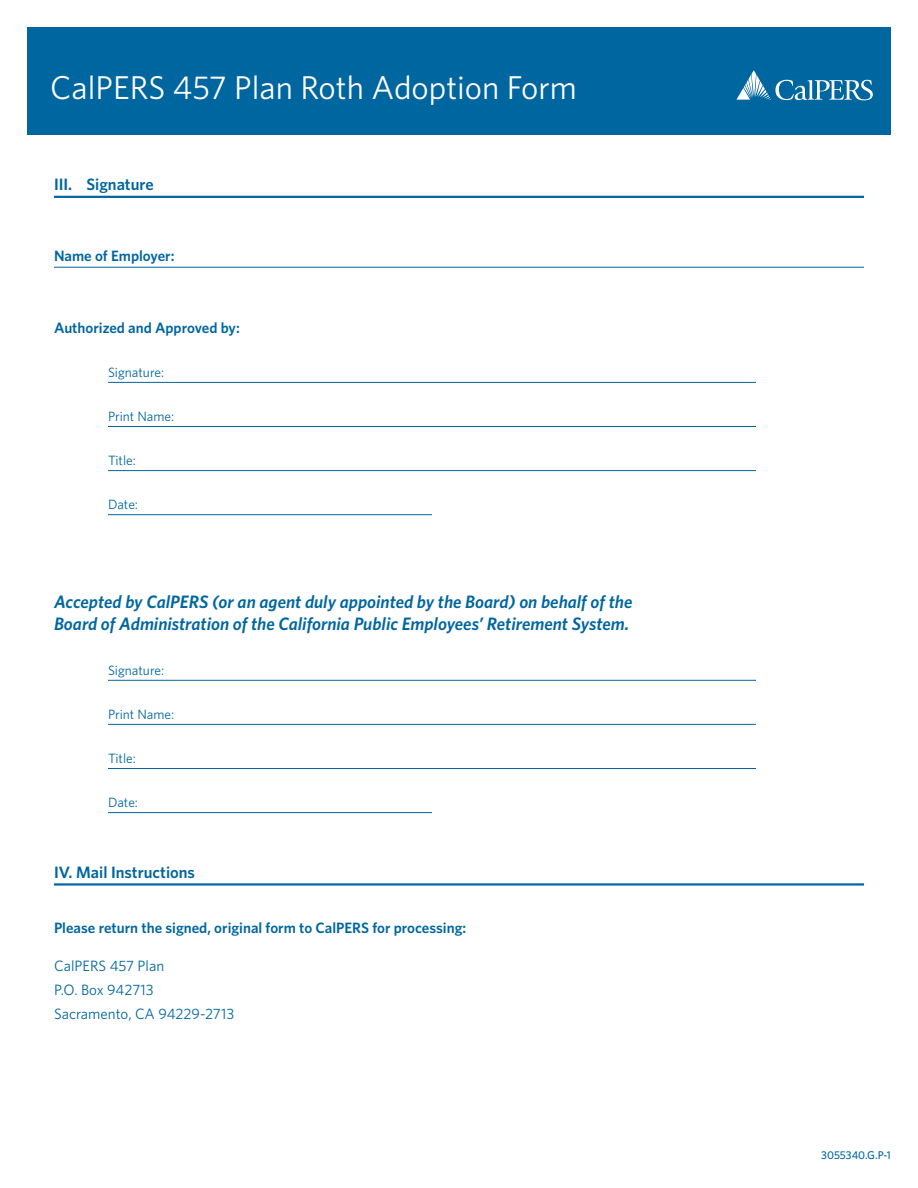
<style>
.page{position:relative;width:918px;height:1188px;background:#fff}
.page>*{position:absolute;margin:0;border:0;box-sizing:border-box;transform-origin:0 0}
.t1{font:33px "Whitney";color:#fff}
.Main_Text_-_sidebar{font:italic 600 18px/22.5px "Whitney";color:#0066a0}
.form_section_head{font:600 16.5px "Whitney";color:#0066a0}
.Main_Text_-_sidebar-2{font:600 15px "Whitney";color:#0066a0}
.Main_Text_-_sidebar-3{font:15px "Whitney";color:#0066a0}
.Main_Text_-_sidebar-4{font:13.5px "Whitney";color:#0066a0}
.t2{font:500 11.25px "Whitney";color:#0066a0}
</style>
<div class="page">
<hr style="left:54px;top:196px;width:810px;height:2px;background:#0066a0">
<hr style="left:54px;top:267px;width:810px;height:1px;background:#0066a0">
<hr style="left:108px;top:382px;width:648px;height:1px;background:#0066a0">
<hr style="left:108px;top:426px;width:648px;height:1px;background:#0066a0">
<hr style="left:108px;top:470px;width:648px;height:1px;background:#0066a0">
<hr style="left:108px;top:514px;width:324px;height:1px;background:#0066a0">
<hr style="left:108px;top:680px;width:648px;height:1px;background:#0066a0">
<hr style="left:108px;top:724px;width:648px;height:1px;background:#0066a0">
<hr style="left:108px;top:768px;width:648px;height:1px;background:#0066a0">
<hr style="left:108px;top:812px;width:324px;height:1px;background:#0066a0">
<hr style="left:54px;top:883px;width:810px;height:3px;background:#0066a0">
<div style="left:27px;top:27px;width:864px;height:108px;background:#0066a0"></div>
<svg style="left:736px;top:70px;width:137px;height:31px"></svg>
<p class="t1" style="left:50px;top:65px;width:528px">CalPERS 457 Plan Roth Adoption Form</p>
<p class="form_section_head" style="left:54px;top:174px;width:101px">III. Signature</p>
<p class="Main_Text_-_sidebar-2" style="left:54px;top:246px;width:122px">Name of Employer:</p>
<p class="Main_Text_-_sidebar-2" style="left:54px;top:317px;width:187px">Authorized and Approved by:</p>
<p class="Main_Text_-_sidebar-4" style="left:108px;top:363px;width:58px">Signature:</p>
<p class="Main_Text_-_sidebar-4" style="left:108px;top:407px;width:68px">Print Name:</p>
<p class="Main_Text_-_sidebar-4" style="left:108px;top:451px;width:29px">Title:</p>
<p class="Main_Text_-_sidebar-4" style="left:108px;top:495px;width:32px">Date:</p>
<p class="Main_Text_-_sidebar" style="left:54px;top:590px;width:580px">Accepted by CalPERS (or an agent duly appointed by the Board) on behalf of the<br>Board of Administration of the California Public Employees’ Retirement System.</p>
<p class="Main_Text_-_sidebar-4" style="left:108px;top:661px;width:58px">Signature:</p>
<p class="Main_Text_-_sidebar-4" style="left:108px;top:705px;width:68px">Print Name:</p>
<p class="Main_Text_-_sidebar-4" style="left:108px;top:749px;width:29px">Title:</p>
<p class="Main_Text_-_sidebar-4" style="left:108px;top:793px;width:32px">Date:</p>
<p class="form_section_head" style="left:54px;top:861px;width:143px">IV. Mail Instructions</p>
<p class="Main_Text_-_sidebar-2" style="left:54px;top:918px;width:414px">Please return the signed, original form to CalPERS for processing:</p>
<p class="Main_Text_-_sidebar-3" style="left:54px;top:956px;width:112px">CalPERS 457 Plan</p>
<p class="Main_Text_-_sidebar-3" style="left:54px;top:980px;width:101px">P.O. Box 942713</p>
<p class="Main_Text_-_sidebar-3" style="left:54px;top:1004px;width:182px">Sacramento, CA 94229-2713</p>
<p class="t2" style="left:821px;top:1148px;width:71px">3055340.G.P-1</p>
</div>
